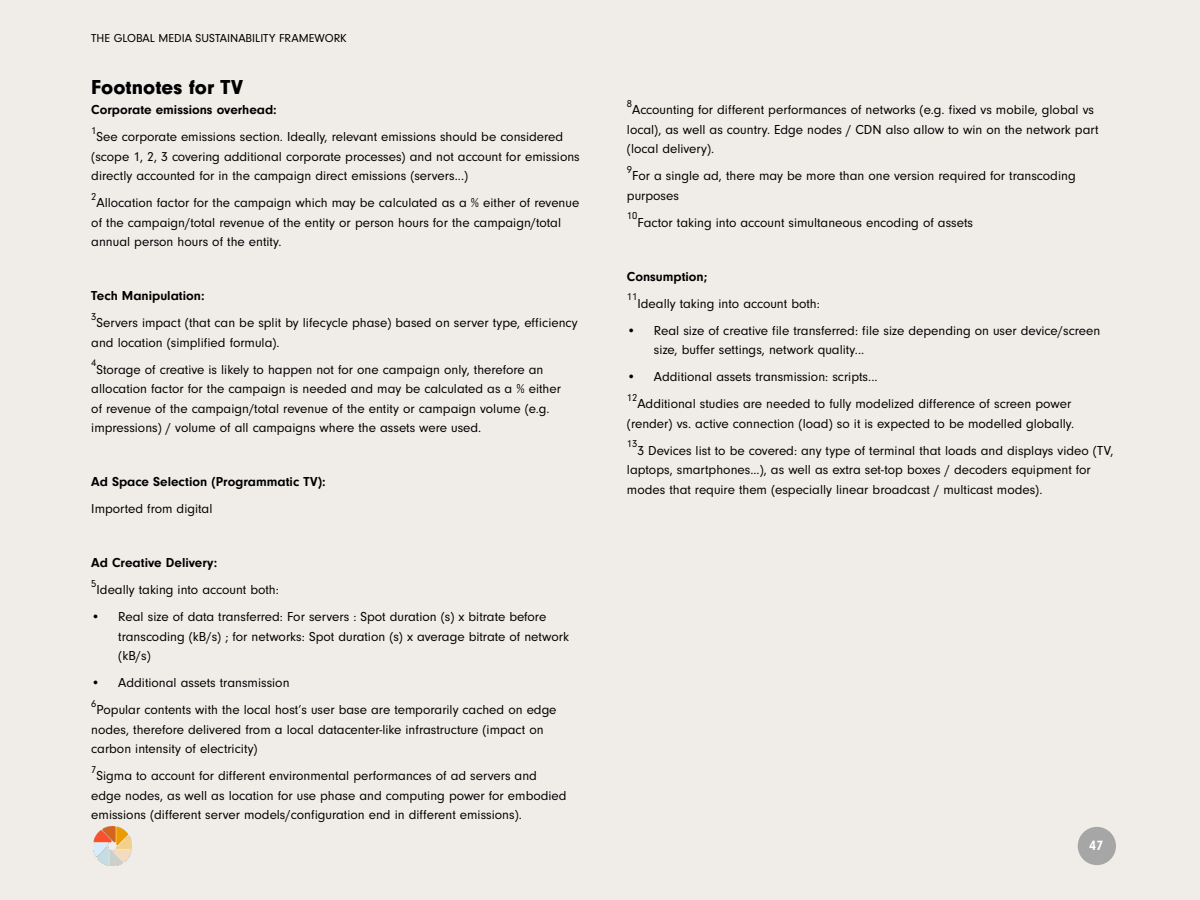
<style>
.page{position:relative;width:1200px;height:900px;background:#f0ede8}
.page>*{position:absolute;margin:0;border:0;box-sizing:border-box;transform-origin:0 0}
.Body{font:900 21px "Neuzeit Gro";color:#000}
.t1{font:700 14.1px "Neuzeit Gro";color:#fff}
.Body-2{font:13.5px/19.5px "Neuzeit Gro";color:#000}
.Body-3{font:700 13.5px "Neuzeit Gro";color:#000}
.t2{font:12px "Neuzeit Gro";color:#000}
.Body-4{font:10.5px "Neuzeit Gro";color:#000}
</style>
<div class="page">
<img style="left:94px;top:827px;width:38px;height:38px">
<div style="left:1078px;top:827px;width:38px;height:38px;background:#a6a6a6;border-radius:50%"></div>
<p class="t2" style="left:91px;top:32px;width:257px">THE GLOBAL MEDIA SUSTAINABILITY FRAMEWORK</p>
<p class="Body" style="left:91px;top:75px;width:153px">Footnotes for TV</p>
<p class="Body-3" style="left:91px;top:102px;width:187px">Corporate emissions overhead:</p>
<p class="Body-4" style="left:91px;top:125px;width:7px">1</p>
<p class="Body-2" style="left:91px;top:128px;width:490px;text-indent:5px">See corporate emissions section. Ideally, relevant emissions should be considered (scope 1, 2, 3 covering additional corporate processes) and not account for emissions directly accounted for in the campaign direct emissions (servers...)</p>
<p class="Body-4" style="left:91px;top:191px;width:7px">2</p>
<p class="Body-2" style="left:91px;top:194px;width:490px;text-indent:5px">Allocation factor for the campaign which may be calculated as a % either of revenue of the campaign/total revenue of the entity or person hours for the campaign/total annual person hours of the entity.</p>
<p class="Body-3" style="left:91px;top:288px;width:115px">Tech Manipulation:</p>
<p class="Body-4" style="left:91px;top:311px;width:7px">3</p>
<p class="Body-2" style="left:91px;top:314px;width:488px;text-indent:5px">Servers impact (that can be split by lifecycle phase) based on server type, efficiency and location (simplified formula).</p>
<p class="Body-4" style="left:91px;top:357px;width:7px">4</p>
<p class="Body-2" style="left:91px;top:360px;width:471px;text-indent:5px">Storage of creative is likely to happen not for one campaign only, therefore an allocation factor for the campaign is needed and may be calculated as a % either of revenue of the campaign/total revenue of the entity or campaign volume (e.g. impressions) / volume of all campaigns where the assets were used.</p>
<p class="Body-3" style="left:91px;top:474px;width:236px">Ad Space Selection (Programmatic TV):</p>
<p class="Body-2" style="left:91px;top:500px;width:123px">Imported from digital</p>
<p class="Body-3" style="left:91px;top:555px;width:128px">Ad Creative Delivery:</p>
<p class="Body-4" style="left:91px;top:578px;width:7px">5</p>
<p class="Body-2" style="left:97px;top:581px;width:184px">Ideally taking into account both:</p>
<p class="Body-2" style="left:118px;top:608px;width:452px;text-indent:-27px">• Real size of data transferred: For servers : Spot duration (s) x bitrate before transcoding (kB/s) ; for networks: Spot duration (s) x average bitrate of network (kB/s)</p>
<p class="Body-2" style="left:91px;top:674px;width:200px">• Additional assets transmission</p>
<p class="Body-4" style="left:91px;top:698px;width:7px">6</p>
<p class="Body-2" style="left:91px;top:701px;width:467px;text-indent:5px">Popular contents with the local host’s user base are temporarily cached on edge nodes, therefore delivered from a local datacenter-like infrastructure (impact on carbon intensity of electricity)</p>
<p class="Body-4" style="left:91px;top:764px;width:7px">7</p>
<p class="Body-2" style="left:91px;top:767px;width:477px;text-indent:5px">Sigma to account for different environmental performances of ad servers and edge nodes, as well as location for use phase and computing power for embodied emissions (different server models/configuration end in different emissions).</p>
<p class="Body-4" style="left:627px;top:98px;width:7px">8</p>
<p class="Body-2" style="left:627px;top:101px;width:473px;text-indent:5px">Accounting for different performances of networks (e.g. fixed vs mobile, global vs local), as well as country. Edge nodes / CDN also allow to win on the network part (local delivery).</p>
<p class="Body-4" style="left:627px;top:164px;width:7px">9</p>
<p class="Body-2" style="left:627px;top:167px;width:450px;text-indent:5px">For a single ad, there may be more than one version required for transcoding purposes</p>
<p class="Body-4" style="left:627px;top:210px;width:12px">10</p>
<p class="Body-2" style="left:637px;top:213px;width:337px">Factor taking into account simultaneous encoding of assets</p>
<p class="Body-3" style="left:627px;top:269px;width:82px">Consumption;</p>
<p class="Body-4" style="left:627px;top:291px;width:12px">11</p>
<p class="Body-2" style="left:637px;top:294px;width:184px">Ideally taking into account both:</p>
<p class="Body-2" style="left:654px;top:321px;width:448px;text-indent:-27px">• Real size of creative file transferred: file size depending on user device/screen size, buffer settings, network quality...</p>
<p class="Body-2" style="left:627px;top:368px;width:252px">• Additional assets transmission: scripts...</p>
<p class="Body-4" style="left:627px;top:392px;width:12px">12</p>
<p class="Body-2" style="left:627px;top:395px;width:449px;text-align:center">Additional studies are needed to fully modelized difference of screen power (render) vs. active connection (load) so it is expected to be modelled globally.</p>
<p class="Body-4" style="left:627px;top:438px;width:12px">13</p>
<p class="Body-2" style="left:627px;top:441px;width:488px;text-indent:10px">3 Devices list to be covered: any type of terminal that loads and displays video (TV, laptops, smartphones...), as well as extra set-top boxes / decoders equipment for modes that require them (especially linear broadcast / multicast modes).</p>
<p class="t1" style="left:1089px;top:838px;width:16px">47</p>
</div>
